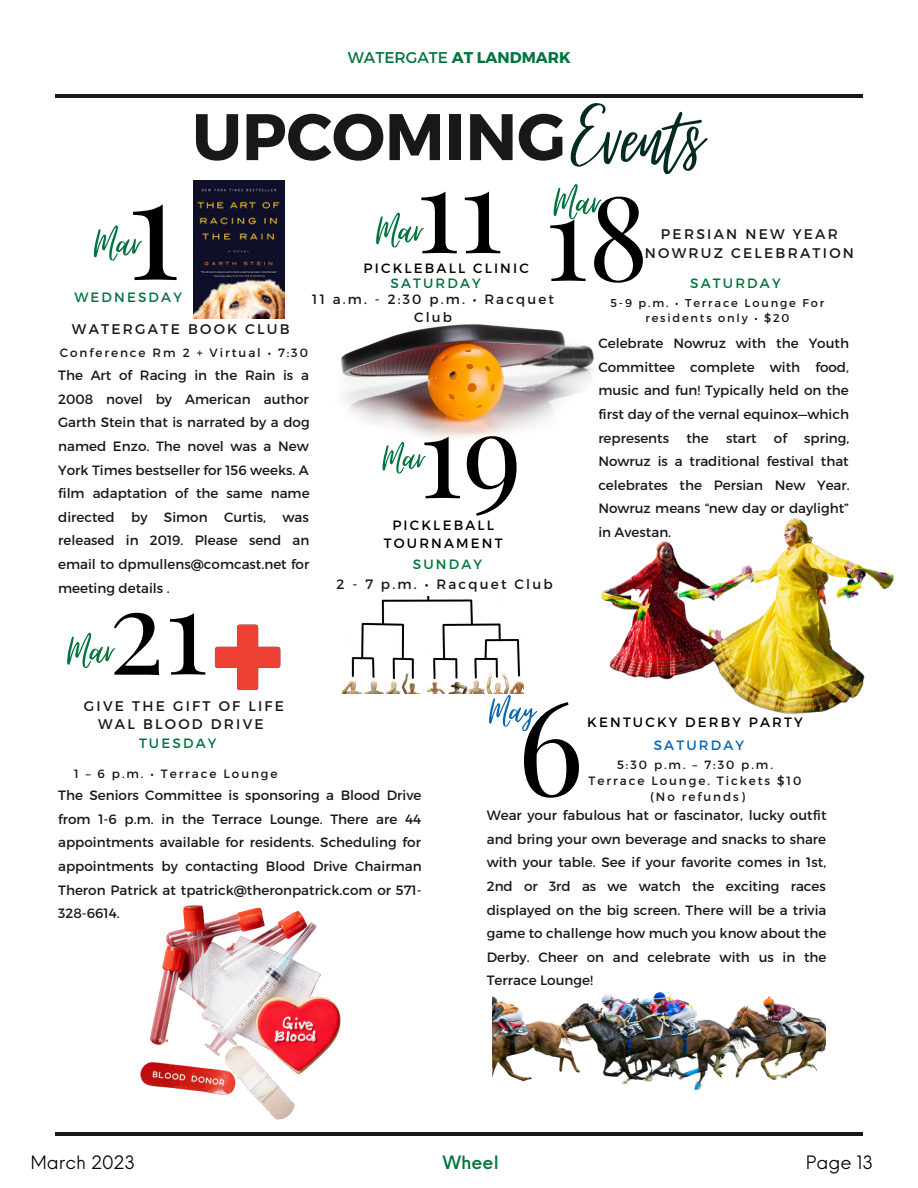
<style>
.page{position:relative;width:918px;height:1188px;background:#fff}
.page>*{position:absolute;margin:0;border:0;box-sizing:border-box;transform-origin:0 0}
.t1{font:144px "Playfair Display";color:#000}
.t2{font:129.6px "Playfair Display";color:#000}
.t3{font:117.6px "Playfair Display";color:#000}
.t4{font:117px "Playfair Display";color:#000}
.t5{font:105px "Virtual";color:#032b22}
.t6{font:700 65.7px "Montserrat";color:#181818}
.t7{font:56.55px "Virtual";color:#00743d}
.t8{font:56.1px "Virtual";color:#00743d}
.t9{font:51px "Virtual";color:#00743d}
.t10{font:51px "Virtual";color:#0965ae}
.t11{font:18px "Neue Einstellung";color:#000}
.t12{font:500 18px "Neue Einstellung";color:#00743d}
.t13{font:700 15.6px "Montserrat";color:#00743d}
.t14{font:13.95px/18.6px "Montserrat";letter-spacing:.16em;color:#181818;text-align:center}
.t15{font:13.65px "Montserrat";letter-spacing:.16em;color:#181818}
.t16{font:13.5px/23.7px "Montserrat";color:#181818;text-align:justify}
.t17{font:13.5px/18px "Montserrat";letter-spacing:.16em;color:#000;text-align:center}
.t18{font:13.5px "Montserrat";letter-spacing:.16em;color:#00743d}
.t19{font:13.5px/18px "Montserrat";letter-spacing:.16em;color:#181818;text-align:center}
.t20{font:13.5px "Montserrat";letter-spacing:.16em;color:#0965ae}
.t21{font:12px/16px "Montserrat";letter-spacing:.16em;color:#181818;text-align:center}
.t22{font:11.4px/15.1px "Montserrat";letter-spacing:.16em;color:#181818;text-align:center}
.s1{font-weight:400}
</style>
<div class="page">
<hr style="left:55px;top:95px;width:807px;height:3px;background:#181818">
<hr style="left:55px;top:1132px;width:807px;height:4px;background:#181818">
<img style="left:140px;top:905px;width:201px;height:215px">
<img style="left:341px;top:324px;width:253px;height:115px">
<img style="left:343px;top:597px;width:181px;height:96px">
<img style="left:601px;top:518px;width:293px;height:196px">
<svg style="left:215px;top:625px;width:65px;height:65px"></svg>
<img style="left:193px;top:180px;width:91px;height:138px">
<img style="left:493px;top:991px;width:333px;height:99px">
<p class="t13" style="left:348px;top:48px;width:224px"><span class="s1">WATERGATE</span> AT LANDMARK</p>
<h1 class="t1" style="left:126px;top:124px;width:55px">1</h1>
<h3 class="t7" style="left:95px;top:213px;width:49px">Mar</h3>
<h3 class="t5" style="left:572px;top:81px;width:132px">Events</h3>
<h3 class="t6" style="left:192px;top:94px;width:375px">UPCOMING</h3>
<h3 class="t3" style="left:416px;top:126px;width:88px">11</h3>
<p class="t17" style="left:473px;top:258px;width:57px">CLINIC</p>
<h3 class="t8" style="left:377px;top:200px;width:48px">Mar</h3>
<p class="t17" style="left:364px;top:258px;width:103px">PICKLEBALL</p>
<p class="t18" style="left:390px;top:275px;width:92px">SATURDAY</p>
<h3 class="t7" style="left:554px;top:172px;width:49px">Mar</h3>
<h3 class="t4" style="left:545px;top:154px;width:106px">18</h3>
<p class="t14" style="left:645px;top:224px;width:211px">PERSIAN NEW YEAR<br>NOWRUZ CELEBRATION</p>
<p class="t18" style="left:690px;top:275px;width:92px">SATURDAY</p>
<p class="t18" style="left:74px;top:289px;width:109px">WEDNESDAY</p>
<p class="t14" style="left:72px;top:319px;width:219px">WATERGATE BOOK CLUB</p>
<p class="t19" style="left:312px;top:289px;width:243px">11 a.m. - 2:30 p.m. • Racquet<br>Club</p>
<p class="t21" style="left:60px;top:344px;width:250px">Conference Rm 2 + Virtual • 7:30</p>
<p class="t16" style="left:58px;top:363px;width:253px">The Art of Racing in the Rain is a 2008 novel by American author Garth Stein that is narrated by a dog named Enzo. The novel was a New York Times bestseller for 156 weeks. A film adaptation of the same name directed by Simon Curtis, was released in 2019. Please send an email to dpmullens@comcast.net for meeting details .</p>
<h3 class="t9" style="left:383px;top:430px;width:44px">Mar</h3>
<h3 class="t3" style="left:419px;top:371px;width:105px">19</h3>
<p class="t17" style="left:384px;top:516px;width:120px">PICKLEBALL<br>TOURNAMENT</p>
<p class="t18" style="left:413px;top:555px;width:71px">SUNDAY</p>
<p class="t15" style="left:337px;top:575px;width:218px">2 - 7 p.m. • Racquet Club</p>
<p class="t22" style="left:611px;top:295px;width:215px">5-9 p.m. • Terrace Lounge For residents only • $20</p>
<p class="t16" style="left:598px;top:331px;width:252px">Celebrate Nowruz with the Youth Committee complete with food, music and fun! Typically held on the first day of the vernal equinox—which represents</p>
<p class="t16" style="left:598px;top:425px;width:253px;text-indent:206px">spring, Nowruz is a traditional festival that celebrates the Persian New Year.<br>Nowruz means “new day or daylight” in Avestan.</p>
<p class="t16" style="left:686px;top:425px;width:24px">the</p>
<p class="t16" style="left:726px;top:425px;width:32px">start</p>
<p class="t16" style="left:774px;top:425px;width:15px">of</p>
<h3 class="t4" style="left:108px;top:548px;width:101px">21</h3>
<p class="t14" style="left:84px;top:696px;width:202px">GIVE THE GIFT OF LIFE<br>WAL BLOOD DRIVE</p>
<h3 class="t7" style="left:68px;top:620px;width:49px">Mar</h3>
<p class="t18" style="left:139px;top:734px;width:79px">TUESDAY</p>
<p class="t21" style="left:74px;top:765px;width:205px">1 – 6 p.m. • Terrace Lounge</p>
<p class="t16" style="left:58px;top:783px;width:365px">The Seniors Committee is sponsoring a Blood Drive from 1-6 p.m. in the Terrace Lounge. There are 44 appointments available for residents. Scheduling for appointments by contacting Blood Drive Chairman Theron Patrick at tpatrick@theronpatrick.com or 571- 328-6614.</p>
<h3 class="t10" style="left:490px;top:684px;width:46px">May</h3>
<h2 class="t2" style="left:517px;top:656px;width:68px">6</h2>
<p class="t17" style="left:587px;top:713px;width:217px">KENTUCKY DERBY PARTY</p>
<p class="t21" style="left:589px;top:756px;width:214px">5:30 p.m. – 7:30 p.m.<br>Terrace Lounge. Tickets $10 (No refunds)</p>
<p class="t16" style="left:487px;top:803px;width:341px">Wear your fabulous hat or fascinator, lucky outfit and bring your own beverage and snacks to share with your table. See if your favorite comes in 1st, 2nd or 3rd as we watch the exciting races displayed on the big screen. There will be a trivia game to challenge how much you know about the Derby. Cheer on and celebrate with us in the Terrace Lounge!</p>
<p class="t20" style="left:654px;top:736px;width:92px">SATURDAY</p>
<h3 class="t11" style="left:30px;top:1147px;width:107px">March 2023</h3>
<h3 class="t12" style="left:443px;top:1147px;width:57px">Wheel</h3>
<h3 class="t11" style="left:806px;top:1147px;width:69px">Page 13</h3>
</div>
